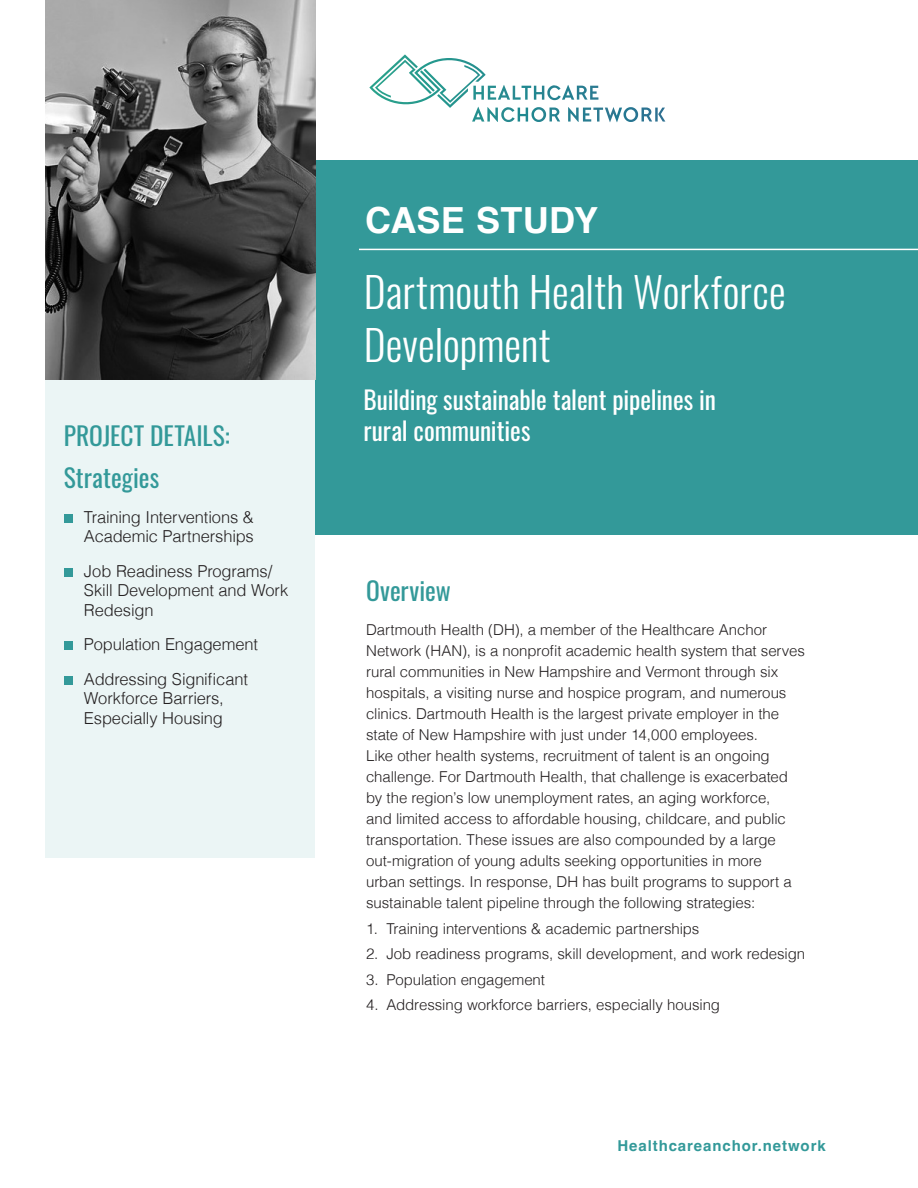
<style>
.page{position:relative;width:918px;height:1188px;background:#fff}
.page>*{position:absolute;margin:0;border:0;box-sizing:border-box;transform-origin:0 0}
.header_2{font:300 42px/52.5px "Oswald";letter-spacing:.005em;color:#fff}
.body{font:700 36px "Helvetica";letter-spacing:.01em;color:#fff}
.header_2-2{font:25.5px/42px "Oswald";color:#399}
.header_2-3{font:25.35px/31.5px "Oswald";letter-spacing:-.005em;color:#fff}
.body_bullet_copy_large{font:300 16.5px/19.5px "Helvetica";letter-spacing:-.01em;color:#231f20}
.body-2{font:300 15px/21px "Helvetica";letter-spacing:-.005em;color:#231f20}
.body_bullet{font:300 15px "Helvetica";letter-spacing:-.005em;color:#231f20}
.t1{font:700 15px "Helvetica";letter-spacing:.06em;color:#399}
</style>
<div class="page">
<div style="left:315px;top:160px;width:603px;height:375px;background:#399"></div>
<div style="left:45px;top:0;width:270px;height:858px;background:#ebf5f5"></div>
<hr style="left:359px;top:249px;width:559px;height:1px;background:#fff">
<div style="left:64px;top:514px;width:8px;height:9px;background:#399"></div>
<div style="left:64px;top:568px;width:8px;height:9px;background:#399"></div>
<div style="left:64px;top:642px;width:8px;height:8px;background:#399"></div>
<div style="left:64px;top:676px;width:8px;height:9px;background:#399"></div>
<img style="left:45px;top:0;width:270px;height:379px">
<svg style="left:369px;top:54px;width:229px;height:55px"></svg>
<p class="header_2-2" style="left:64px;top:412px;width:168px">PROJECT DETAILS:<br>Strategies</p>
<p class="body_bullet_copy_large" style="left:84px;top:506px;width:171px">Training Interventions &amp;<br>Academic Partnerships</p>
<p class="body_bullet_copy_large" style="left:84px;top:560px;width:206px">Job Readiness Programs/<br>Skill Development and Work<br>Redesign</p>
<p class="body_bullet_copy_large" style="left:84px;top:633px;width:176px">Population Engagement</p>
<p class="body_bullet_copy_large" style="left:84px;top:668px;width:166px">Addressing Significant<br>Workforce Barriers,<br>Especially Housing</p>
<p class="body" style="left:365px;top:199px;width:235px">CASE STUDY</p>
<p class="header_2" style="left:364px;top:261px;width:423px">Dartmouth Health Workforce<br>Development</p>
<p class="header_2-3" style="left:364px;top:381px;width:354px">Building sustainable talent pipelines in rural communities</p>
<p class="header_2-2" style="left:366px;top:567px;width:86px">Overview</p>
<p class="body-2" style="left:366px;top:618px;width:440px">Dartmouth Health (DH), a member of the Healthcare Anchor Network (HAN), is a nonprofit academic health system that serves rural communities in New Hampshire and Vermont through six hospitals, a visiting nurse and hospice program, and numerous clinics. Dartmouth Health is the largest private employer in the state of New Hampshire with just under 14,000 employees.<br>Like other health systems, recruitment of talent is an ongoing challenge. For Dartmouth Health, that challenge is exacerbated by the region’s low unemployment rates, an aging workforce,<br>and limited access to affordable housing, childcare, and public transportation. These issues are also compounded by a large out-migration of young adults seeking opportunities in more<br>urban settings. In response, DH has built programs to support a sustainable talent pipeline through the following strategies:</p>
<p class="body_bullet" style="left:366px;top:916px;width:335px">1. Training interventions &amp; academic partnerships</p>
<p class="body_bullet" style="left:366px;top:941px;width:441px">2. Job readiness programs, skill development, and work redesign</p>
<p class="body_bullet" style="left:366px;top:967px;width:180px">3. Population engagement</p>
<p class="body_bullet" style="left:366px;top:992px;width:355px">4. Addressing workforce barriers, especially housing</p>
<p class="t1" style="left:618px;top:1136px;width:210px">Healthcareanchor.network</p>
</div>
